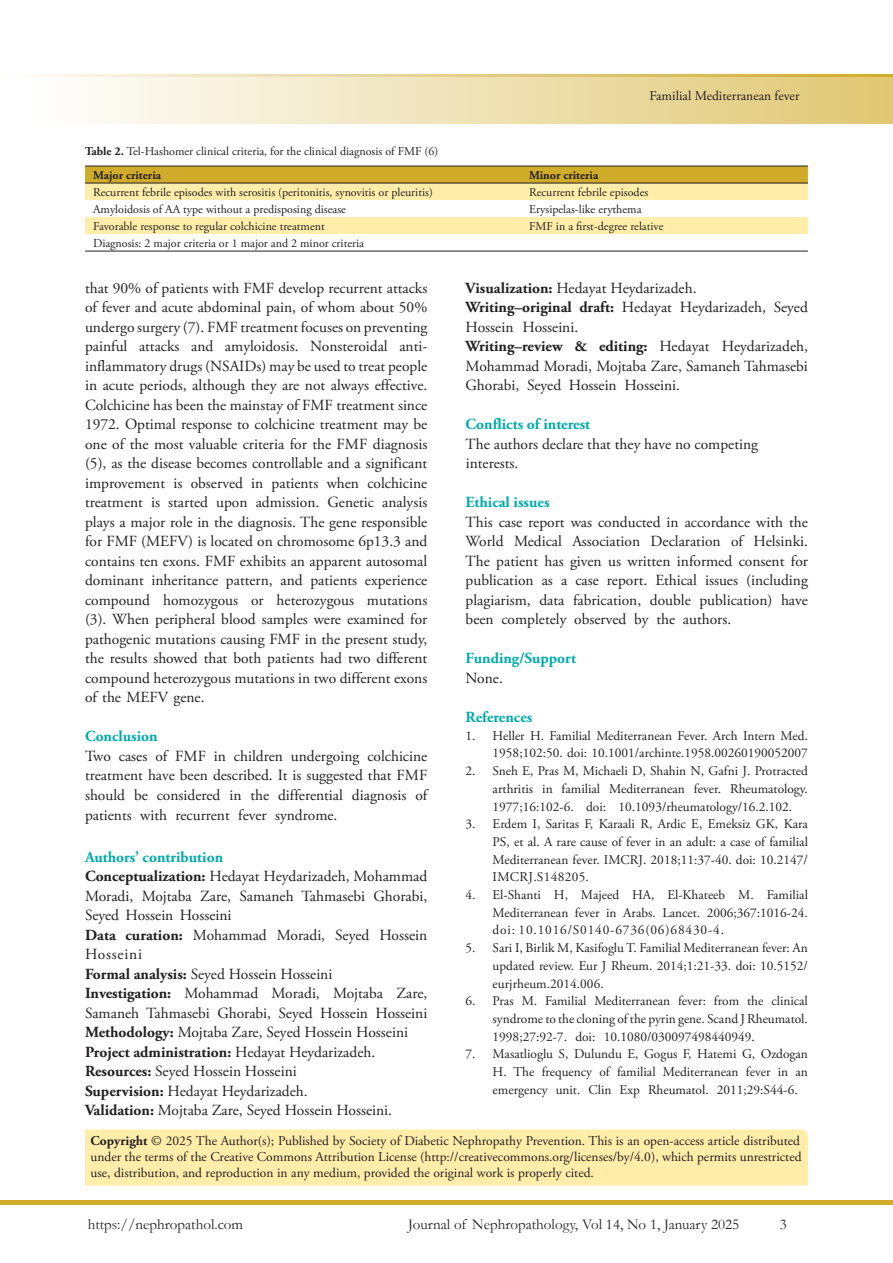
<style>
.page{position:relative;width:893px;height:1263px;background:#fff}
.page>*{position:absolute;margin:0;border:0;box-sizing:border-box;transform-origin:0 0}
.t1{font:15.45px/19.5px "Adobe Garamond Pro";color:#231f20;text-align:justify}
.Body_Text{font:700 15.45px "Adobe Garamond Pro";color:#00aaad}
.t2{font:700 15.45px "Adobe Garamond Pro";color:#231f20}
.t3{font:15px "Garamond";color:#231f20}
.t4{font:13.5px/16.2px "Adobe Garamond Pro";color:#231f20;text-align:justify}
.t5{font:13.35px/17.7px "Adobe Garamond Pro";color:#231f20;text-align:justify}
.t6{font:12px "Adobe Garamond Pro";color:#212121}
.t7{font:700 12px "Adobe Garamond Pro";color:#212121}
.s1{font-weight:700}
.s2{font-weight:400}
</style>
<div class="page">
<hr style="left:0;top:1200px;width:893px;height:4px;background:#d1ab2a">
<div style="left:0;top:77px;width:893px;height:46px;background:linear-gradient(to right,#fff,#e0c773)"></div>
<svg style="left:32px;top:75px;width:861px;height:2px;background:#e5cf8b"></svg>
<svg style="left:85px;top:167px;width:723px;height:67px"></svg>
<hr style="left:85px;top:166px;width:436px;height:1px;background:#231f20">
<hr style="left:521px;top:166px;width:287px;height:1px;background:#231f20">
<hr style="left:85px;top:183px;width:436px;height:1px;background:#231f20">
<hr style="left:521px;top:183px;width:287px;height:1px;background:#231f20">
<hr style="left:85px;top:251px;width:436px;height:1px;background:#231f20">
<hr style="left:521px;top:251px;width:287px;height:1px;background:#231f20">
<div style="left:85px;top:1129px;width:723px;height:56px;background:#ffeda9"></div>
<p class="t4" style="left:650px;top:88px;width:151px">Familial Mediterranean fever</p>
<p class="t6" style="left:85px;top:144px;width:355px"><span class="s1">Table 2.</span> Tel-Hashomer clinical criteria, for the clinical diagnosis of FMF (6)</p>
<p class="t7" style="left:93px;top:168px;width:69px">Major criteria</p>
<p class="t7" style="left:529px;top:168px;width:71px">Minor criteria</p>
<p class="t6" style="left:93px;top:185px;width:341px">Recurrent febrile episodes with serositis (peritonitis, synovitis or pleuritis)</p>
<p class="t6" style="left:529px;top:185px;width:121px">Recurrent febrile episodes</p>
<p class="t6" style="left:93px;top:202px;width:254px">Amyloidosis of AA type without a predisposing disease</p>
<p class="t6" style="left:529px;top:202px;width:114px">Erysipelas-like erythema</p>
<p class="t6" style="left:93px;top:219px;width:233px">Favorable response to regular colchicine treatment</p>
<p class="t6" style="left:529px;top:219px;width:136px">FMF in a first-degree relative</p>
<p class="t6" style="left:93px;top:236px;width:272px">Diagnosis: 2 major criteria or 1 major and 2 minor criteria</p>
<p class="t1" style="left:85px;top:279px;width:344px">that 90% of patients with FMF develop recurrent attacks of fever and acute abdominal pain, of whom about 50% undergo surgery (7). FMF treatment focuses on preventing painful attacks and amyloidosis. Nonsteroidal anti&shy;inflammatory drugs (NSAIDs) may be used to treat people in acute periods, although they are not always effective.<br>Colchicine has been the mainstay of FMF treatment since 1972. Optimal response to colchicine treatment may be one of the most valuable criteria for the FMF diagnosis (5), as the disease becomes controllable and a significant improvement is observed in patients when colchicine treatment is started upon admission. Genetic analysis plays a major role in the diagnosis. The gene responsible for FMF (MEFV) is located on chromosome 6p13.3 and contains ten exons. FMF exhibits an apparent autosomal dominant inheritance pattern, and patients experience compound homozygous or heterozygous mutations (3). When peripheral blood samples were examined for pathogenic mutations causing FMF in the present study, the results showed that both patients had two different compound heterozygous mutations in two different exons of the MEFV gene.</p>
<p class="Body_Text" style="left:85px;top:728px;width:74px">Conclusion</p>
<p class="t1" style="left:85px;top:747px;width:344px">Two cases of FMF in children undergoing colchicine treatment have been described. It is suggested that FMF should be considered in the differential diagnosis of patients with recurrent fever syndrome.</p>
<p class="Body_Text" style="left:85px;top:848px;width:140px">Authors’ contribution</p>
<p class="t1" style="left:85px;top:867px;width:344px"><span class="s1">Conceptualization:</span> Hedayat Heydarizadeh, Mohammad Moradi, Mojtaba Zare, Samaneh Tahmasebi Ghorabi, Seyed Hossein Hosseini</p>
<p class="t1" style="left:85px;top:925px;width:344px"><span class="s1">Data curation:</span> Mohammad Moradi, Seyed Hossein<br>Hosseini</p>
<p class="t1" style="left:85px;top:964px;width:249px"><span class="s1">Formal analysis:</span> Seyed Hossein Hosseini</p>
<p class="t1" style="left:85px;top:984px;width:344px"><span class="s1">Investigation:</span> Mohammad Moradi, Mojtaba Zare,<br>Samaneh Tahmasebi Ghorabi, Seyed Hossein Hosseini</p>
<p class="t1" style="left:85px;top:1023px;width:325px"><span class="s1">Methodology:</span> Mojtaba Zare, Seyed Hossein Hosseini</p>
<p class="t2" style="left:85px;top:1043px;width:292px">Project administration: <span class="s2">Hedayat Heydarizadeh.</span></p>
<p class="t1" style="left:85px;top:1062px;width:213px"><span class="s1">Resources:</span> Seyed Hossein Hosseini</p>
<p class="t1" style="left:85px;top:1081px;width:224px"><span class="s1">Supervision:</span> Hedayat Heydarizadeh.</p>
<p class="t1" style="left:85px;top:1101px;width:309px"><span class="s1">Validation:</span> Mojtaba Zare, Seyed Hossein Hosseini.</p>
<p class="t1" style="left:466px;top:279px;width:232px"><span class="s1">Visualization:</span> Hedayat Heydarizadeh.</p>
<p class="t1" style="left:466px;top:298px;width:344px"><span class="s1">Writing–original draft:</span> Hedayat Heydarizadeh, Seyed<br>Hossein Hosseini.</p>
<p class="t1" style="left:466px;top:337px;width:344px"><span class="s1">Writing–review &amp; editing:</span> Hedayat Heydarizadeh, Mohammad Moradi, Mojtaba Zare, Samaneh Tahmasebi Ghorabi, Seyed Hossein Hosseini.</p>
<p class="Body_Text" style="left:466px;top:416px;width:126px">Conflicts of interest</p>
<p class="t1" style="left:466px;top:435px;width:294px">The authors declare that they have no competing interests.</p>
<p class="Body_Text" style="left:466px;top:494px;width:85px">Ethical issues</p>
<p class="t1" style="left:466px;top:513px;width:344px">This case report was conducted in accordance with the World Medical Association Declaration of Helsinki.<br>The patient has given us written informed consent for publication as a case report. Ethical issues (including plagiarism, data fabrication, double publication) have been completely observed by the authors.</p>
<p class="Body_Text" style="left:466px;top:650px;width:112px">Funding/Support</p>
<p class="t1" style="left:466px;top:669px;width:39px">None.</p>
<p class="Body_Text" style="left:466px;top:708px;width:68px">References</p>
<p class="t5" style="left:466px;top:727px;width:344px;text-align:right">1. Heller H. Familial Mediterranean Fever. Arch Intern Med.<br>1958;102:50. doi: 10.1001/archinte.1958.00260190052007</p>
<p class="t5" style="left:493px;top:762px;width:317px;text-indent:-27px">2. Sneh E, Pras M, Michaeli D, Shahin N, Gafni J. Protracted arthritis in familial Mediterranean fever. Rheumatology.<br>1977;16:102-6. doi: 10.1093/rheumatology/16.2.102.</p>
<p class="t5" style="left:493px;top:815px;width:317px;text-indent:-27px">3. Erdem I, Saritas F, Karaali R, Ardic E, Emeksiz GK, Kara PS, et al. A rare cause of fever in an adult: a case of familial Mediterranean fever. IMCRJ. 2018;11:37-40. doi: 10.2147/ IMCRJ.S148205.</p>
<p class="t5" style="left:493px;top:886px;width:317px;text-indent:-27px">4. El-Shanti H, Majeed HA, El-Khateeb M. Familial Mediterranean fever in Arabs. Lancet. 2006;367:1016-24. doi: 10.1016/S0140-6736(06)68430-4.</p>
<p class="t5" style="left:493px;top:939px;width:317px;text-indent:-27px">5. Sari I, Birlik M, Kasifoglu T. Familial Mediterranean fever: An updated review. Eur J Rheum. 2014;1:21-33. doi: 10.5152/ eurjrheum.2014.006.</p>
<p class="t5" style="left:493px;top:992px;width:317px;text-indent:-27px">6. Pras M. Familial Mediterranean fever: from the clinical syndrome to the cloning of the pyrin gene. Scand J Rheumatol.<br>1998;27:92-7. doi: 10.1080/030097498440949.</p>
<p class="t5" style="left:493px;top:1046px;width:317px;text-indent:-27px">7. Masatlioglu S, Dulundu E, Gogus F, Hatemi G, Ozdogan H. The frequency of familial Mediterranean fever in an emergency unit. Clin Exp Rheumatol. 2011;29:S44-6.</p>
<p class="t4" style="left:91px;top:1133px;width:713px"><span class="s1">Copyright</span> © 2025 The Author(s); Published by Society of Diabetic Nephropathy Prevention. This is an open-access article distributed under the terms of the Creative Commons Attribution License (http://creativecommons.org/licenses/by/4.0), which permits unrestricted use, distribution, and reproduction in any medium, provided the original work is properly cited.</p>
<p class="t3" style="left:88px;top:1214px;width:157px">https://nephropathol.com</p>
<p class="t3" style="left:408px;top:1214px;width:332px">Journal of Nephropathology, Vol 14, No 1, January 2025</p>
<p class="t3" style="left:780px;top:1214px;width:9px">3</p>
</div>
